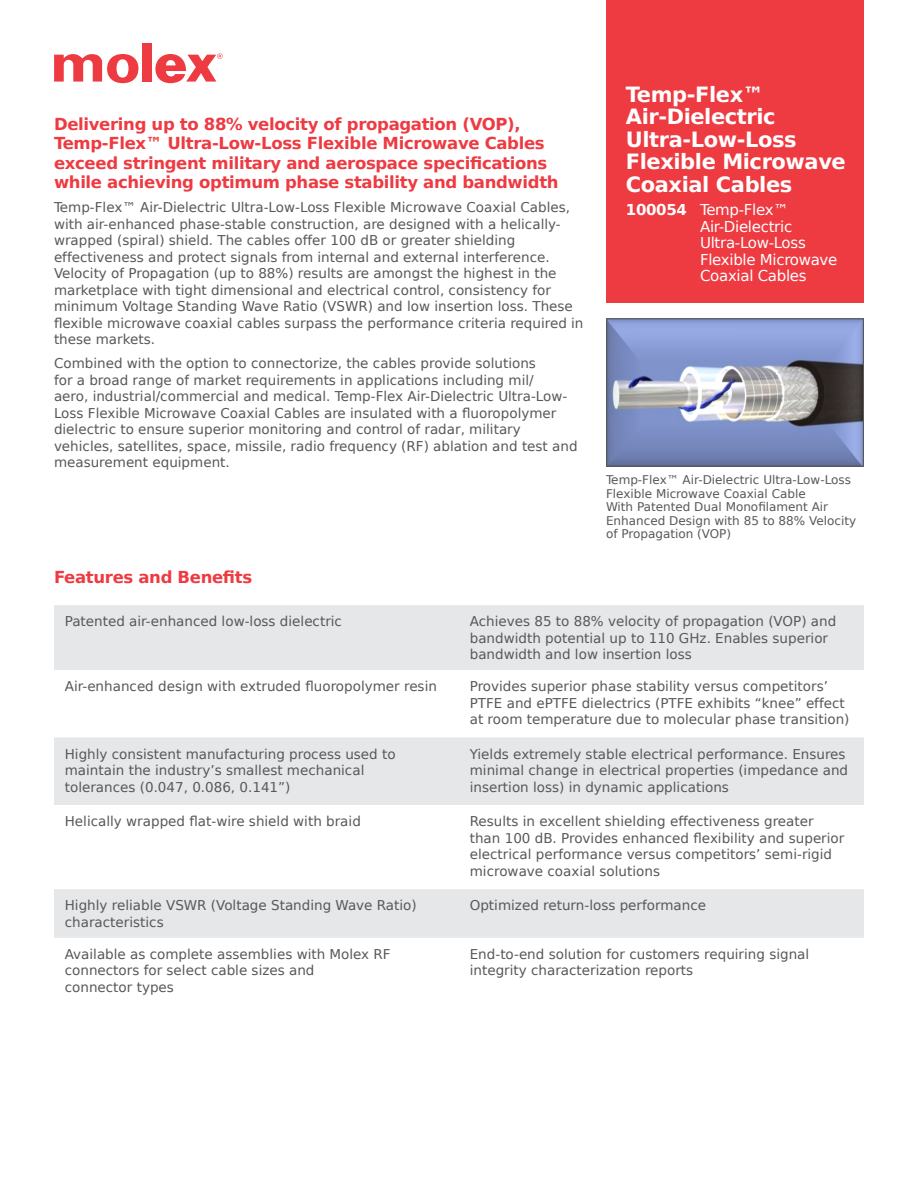
<style>
.page{position:relative;width:918px;height:1188px;background:#fff}
.page>*{position:absolute;margin:0;border:0;box-sizing:border-box;transform-origin:0 0}
.product_name{font:700 21px/22.5px "Bitstream Vera Sans";letter-spacing:-.02em;color:#fff}
.subhead_proposition{font:700 16.5px/19.5px "Bitstream Vera Sans";letter-spacing:-.02em;color:#ee3a41}
.subhead_red{font:700 16.5px "Bitstream Vera Sans";letter-spacing:-.02em;color:#ee3a41}
.subhead_red-2{font:15px/16.5px "Bitstream Vera Sans";letter-spacing:-.02em;color:#fff}
.text_body{font:13.5px/16.5px "Bitstream Vera Sans";color:#57585a}
.t1{font:12px/13.5px "Bitstream Vera Sans";color:#57585a}
.s1{font-weight:700}
</style>
<div class="page">
<div style="left:142px;top:43px;width:9px;height:39px;background:#ee3a41"></div>
<svg style="left:54px;top:54px;width:84px;height:29px"></svg>
<svg style="left:155px;top:53px;width:68px;height:30px"></svg>
<div style="left:606px;top:0;width:258px;height:302px;background:#ee3a41"></div>
<img style="left:608px;top:320px;width:254px;height:145px">
<div style="left:606px;top:318px;width:258px;height:149px;border:1px solid #57585a"></div>
<svg style="left:54px;top:605px;width:810px;height:333px;fill:#e6e7e9"></svg>
<p class="subhead_proposition" style="left:54px;top:114px;width:468px">Delivering up to 88% velocity of propagation (VOP),</p>
<p class="subhead_proposition" style="left:54px;top:134px;width:506px">Temp-Flex™ Ultra-Low-Loss Flexible Microwave Cables exceed stringent military and aerospace specifications while achieving optimum phase stability and bandwidth</p>
<p class="text_body" style="left:54px;top:199px;width:531px">Temp-Flex™ Air-Dielectric Ultra-Low-Loss Flexible Microwave Coaxial Cables, with air-enhanced phase-stable construction, are designed with a helically&shy;wrapped (spiral) shield. The cables offer 100 dB or greater shielding effectiveness and protect signals from internal and external interference.<br>Velocity of Propagation (up to 88%) results are amongst the highest in the marketplace with tight dimensional and electrical control, consistency for minimum Voltage Standing Wave Ratio (VSWR) and low insertion loss. These flexible microwave coaxial cables surpass the performance criteria required in these markets.</p>
<p class="text_body" style="left:54px;top:355px;width:525px">Combined with the option to connectorize, the cables provide solutions<br>for a broad range of market requirements in applications including mil/<br>aero, industrial/commercial and medical. Temp-Flex Air-Dielectric Ultra-Low-Loss Flexible Microwave Coaxial Cables are insulated with a fluoropolymer dielectric to ensure superior monitoring and control of radar, military vehicles, satellites, space, missile, radio frequency (RF) ablation and test and measurement equipment.</p>
<p class="subhead_red" style="left:54px;top:567px;width:200px">Features and Benefits</p>
<p class="product_name" style="left:626px;top:83px;width:139px">Temp-Flex™</p>
<p class="product_name" style="left:626px;top:106px;width:151px">Air-Dielectric</p>
<p class="product_name" style="left:626px;top:128px;width:172px">Ultra-Low-Loss</p>
<p class="product_name" style="left:626px;top:151px;width:222px">Flexible Microwave<br>Coaxial Cables</p>
<p class="subhead_red-2" style="left:700px;top:202px;width:139px;text-indent:-74px"><span class="s1">100054</span> Temp-Flex™<br>Air-Dielectric<br>Ultra-Low-Loss<br>Flexible Microwave<br>Coaxial Cables</p>
<p class="t1" style="left:606px;top:473px;width:247px">Temp-Flex™ Air-Dielectric Ultra-Low-Loss<br>Flexible Microwave Coaxial Cable</p>
<p class="t1" style="left:606px;top:500px;width:252px">With Patented Dual Monofilament Air<br>Enhanced Design with 85 to 88% Velocity of Propagation (VOP)</p>
<p class="text_body" style="left:65px;top:613px;width:279px">Patented air-enhanced low-loss dielectric</p>
<p class="text_body" style="left:470px;top:613px;width:368px">Achieves 85 to 88% velocity of propagation (VOP) and bandwidth potential up to 110 GHz. Enables superior bandwidth and low insertion loss</p>
<p class="text_body" style="left:65px;top:678px;width:374px">Air-enhanced design with extruded fluoropolymer resin</p>
<p class="text_body" style="left:470px;top:678px;width:381px">Provides superior phase stability versus competitors’<br>PTFE and ePTFE dielectrics (PTFE exhibits “knee” effect at room temperature due to molecular phase transition)</p>
<p class="text_body" style="left:65px;top:746px;width:332px">Highly consistent manufacturing process used to maintain the industry’s smallest mechanical</p>
<p class="text_body" style="left:65px;top:779px;width:227px">tolerances (0.047, 0.086, 0.141”)</p>
<p class="text_body" style="left:470px;top:746px;width:380px">Yields extremely stable electrical performance. Ensures minimal change in electrical properties (impedance and insertion loss) in dynamic applications</p>
<p class="text_body" style="left:65px;top:813px;width:298px">Helically wrapped flat-wire shield with braid</p>
<p class="text_body" style="left:470px;top:813px;width:376px">Results in excellent shielding effectiveness greater than 100 dB. Provides enhanced flexibility and superior electrical performance versus competitors’ semi-rigid microwave coaxial solutions</p>
<p class="text_body" style="left:65px;top:897px;width:354px">Highly reliable VSWR (Voltage Standing Wave Ratio) characteristics</p>
<p class="text_body" style="left:470px;top:897px;width:238px">Optimized return-loss performance</p>
<p class="text_body" style="left:65px;top:946px;width:327px">Available as complete assemblies with Molex RF connectors for select cable sizes and</p>
<p class="text_body" style="left:65px;top:979px;width:111px">connector types</p>
<p class="text_body" style="left:470px;top:946px;width:341px">End-to-end solution for customers requiring signal integrity characterization reports</p>
</div>
